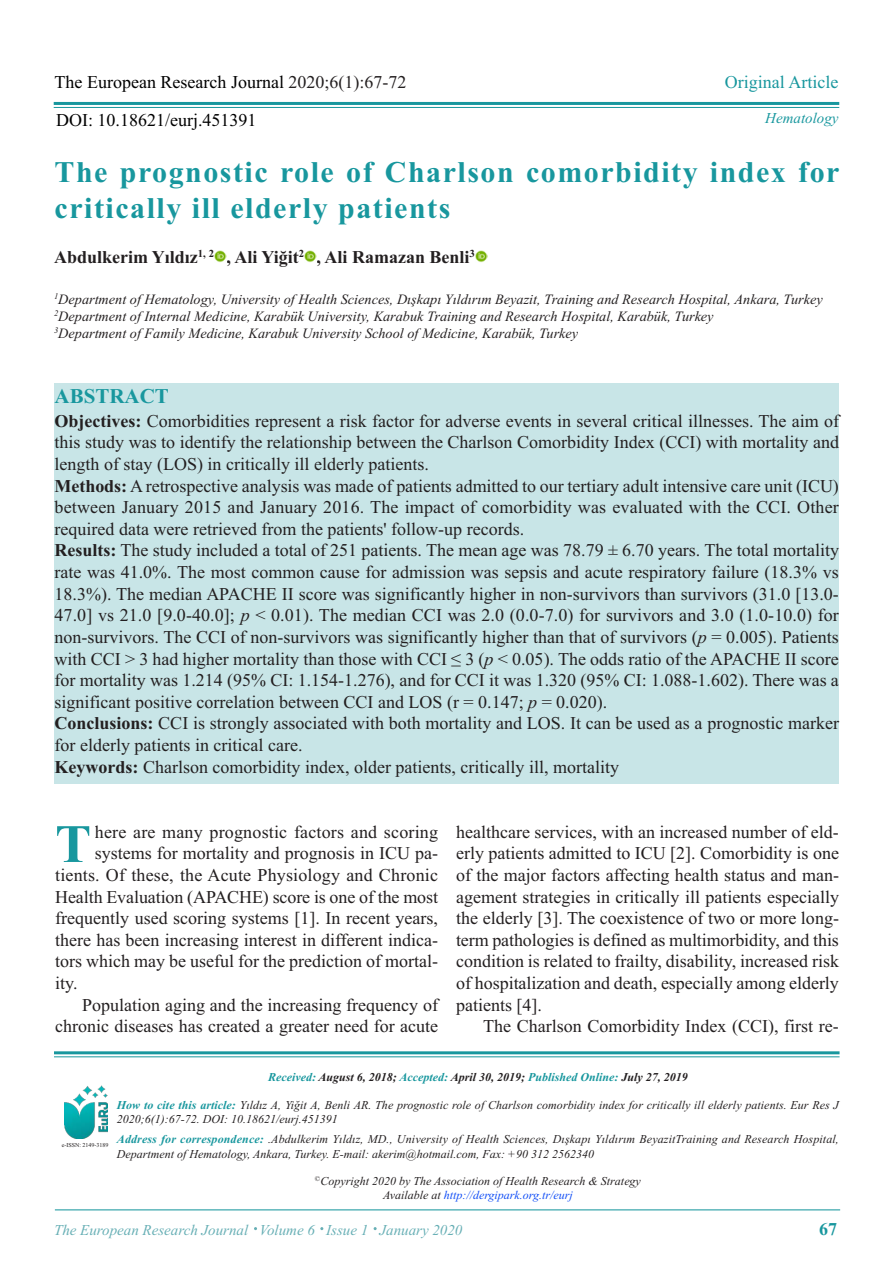
<style>
.page{position:relative;width:893px;height:1263px;background:#fff}
.page>*{position:absolute;margin:0;border:0;box-sizing:border-box;transform-origin:0 0}
.t1{font:700 54px "Times New Roman";color:#18979e}
.t2{font:700 30px/36px "Times New Roman";letter-spacing:.05em;color:#18979e}
.t3{font:700 21px "Times New Roman";color:#18979e}
.t4{font:18px/21.6px "Times New Roman";color:#231f20}
.t5{font:18px/38.4px "Times New Roman";color:#000}
.t6{font:700 18px "Times New Roman";color:#231f20}
.t7{font:18px "Times New Roman";color:#18979e}
.t8{font:700 18px "Times New Roman";color:#18979e}
.t9{font:italic 15px "Times New Roman";color:#67afb5}
.t10{font:italic 15px "Times New Roman";color:#18979e}
.t11{font:italic 14.25px/17.1px "Times New Roman";color:#231f20}
.t12{font:italic 12px/14.4px "Times New Roman";letter-spacing:.005em;color:#231f20}
.t13{font:italic 700 12px "Times New Roman";color:#231f20}
.t14{font:6px "Times New Roman";color:#231f20}
.s1{color:#231f20}
.s2{font-weight:700}
.s3{font-style:italic}
.s4{color:#18979e}
.s5{font-weight:700;color:#18979e}
.s6{color:#104df6}
</style>
<div class="page">
<svg style="left:475px;top:251px;width:12px;height:12px"></svg>
<svg style="left:304px;top:251px;width:12px;height:12px"></svg>
<svg style="left:214px;top:251px;width:12px;height:12px"></svg>
<div style="left:55px;top:383px;width:784px;height:400px;background:#c8e5e7"></div>
<img style="left:65px;top:1085px;width:42px;height:54px">
<hr style="left:55px;top:1209px;width:785px;height:1px;background:#18979e">
<hr style="left:54px;top:1051px;width:785px;height:3px;background:#18979e">
<hr style="left:54px;top:1056px;width:785px;height:1px;background:#18979e">
<hr style="left:54px;top:102px;width:785px;height:3px;background:#18979e">
<hr style="left:54px;top:107px;width:785px;height:1px;background:#18979e">
<p class="t5" style="left:55px;top:63px;width:353px">The European Research Journal <span class="s1">2020;6(1):67-72<br></span>DOI: 10.18621/eurj.451391</p>
<p class="t7" style="left:725px;top:71px;width:115px">Original Article</p>
<p class="t10" style="left:765px;top:109px;width:75px">Hematology</p>
<h2 class="t2" style="left:55px;top:153px;width:786px">The prognostic role of Charlson comorbidity index for critically ill elderly patients</h2>
<p class="t6" style="left:54px;top:246px;width:422px">Abdulkerim Yıldız<sup>1,</sup> <sup>2</sup> , Ali Yiğit<sup>2</sup> , Ali Ramazan Benli<sup>3</sup></p>
<p class="t11" style="left:54px;top:290px;width:770px"><sup>1</sup>Department of Hematology, University of Health Sciences, Dışkapı Yıldırım Beyazit, Training and Research Hospital, Ankara, Turkey<br><sup>2</sup>Department of Internal Medicine, Karabük University, Karabuk Training and Research Hospital, Karabük, Turkey<br><sup>3</sup>Department of Family Medicine, Karabuk University School of Medicine, Karabük, Turkey</p>
<p class="t3" style="left:55px;top:384px;width:116px">ABSTRACT</p>
<p class="t4" style="left:55px;top:410px;width:786px"><span class="s2">Objectives:</span> Comorbidities represent a risk factor for adverse events in several critical illnesses. The aim of this study was to identify the relationship between the Charlson Comorbidity Index (CCI) with mortality and length of stay (LOS) in critically ill elderly patients.<br><span class="s2">Methods:</span> A retrospective analysis was made of patients admitted to our tertiary adult intensive care unit (ICU) between January 2015 and January 2016. The impact of comorbidity was evaluated with the CCI. Other required data were retrieved from the patients' follow-up records.<br><span class="s2">Results:</span> The study included a total of 251 patients. The mean age was 78.79 ± 6.70 years. The total mortality rate was 41.0%. The most common cause for admission was sepsis and acute respiratory failure (18.3% vs 18.3%). The median APACHE II score was significantly higher in non-survivors than survivors (31.0 [13.0- 47.0] vs 21.0 [9.0-40.0]; <span class="s3">p</span> &lt; 0.01). The median CCI was 2.0 (0.0-7.0) for survivors and 3.0 (1.0-10.0) for non-survivors. The CCI of non-survivors was significantly higher than that of survivors (<span class="s3">p</span> = 0.005). Patients with CCI &gt; 3 had higher mortality than those with CCI ≤ 3 (<span class="s3">p</span> &lt; 0.05). The odds ratio of the APACHE II score for mortality was 1.214 (95% CI: 1.154-1.276), and for CCI it was 1.320 (95% CI: 1.088-1.602). There was a significant positive correlation between CCI and LOS (r = 0.147; <span class="s3">p</span> = 0.020).<br><span class="s2">Conclusions:</span> CCI is strongly associated with both mortality and LOS. It can be used as a prognostic marker for elderly patients in critical care.<br><span class="s2">Keywords:</span> Charlson comorbidity index, older patients, critically ill, mortality</p>
<p class="t4" style="left:95px;top:821px;width:345px">here are many prognostic factors and scoring</p>
<p class="t4" style="left:95px;top:842px;width:345px">systems for mortality and prognosis in ICU pa-</p>
<p class="t4" style="left:55px;top:864px;width:384px">tients. Of these, the Acute Physiology and Chronic</p>
<p class="t4" style="left:55px;top:886px;width:384px">Health Evaluation (APACHE) score is one of the most</p>
<p class="t4" style="left:55px;top:907px;width:384px">frequently used scoring systems [1]. In recent years,</p>
<p class="t4" style="left:55px;top:929px;width:384px">there has been increasing interest in different indica-</p>
<p class="t4" style="left:55px;top:950px;width:384px">tors which may be useful for the prediction of mortal-</p>
<p class="t4" style="left:55px;top:972px;width:24px">ity.</p>
<p class="t4" style="left:82px;top:994px;width:357px">Population aging and the increasing frequency of</p>
<p class="t4" style="left:55px;top:1015px;width:384px">chronic diseases has created a greater need for acute</p>
<h1 class="t1" style="left:55px;top:812px;width:38px">T</h1>
<p class="t4" style="left:456px;top:821px;width:384px;text-align:justify">healthcare services, with an increased number of eld&shy;erly patients admitted to ICU [2]. Comorbidity is one of the major factors affecting health status and man&shy;agement strategies in critically ill patients especially the elderly [3]. The coexistence of two or more long&shy;term pathologies is defined as multimorbidity, and this condition is related to frailty, disability, increased risk of hospitalization and death, especially among elderly patients [4].</p>
<p class="t4" style="left:483px;top:1015px;width:357px">The Charlson Comorbidity Index (CCI), first re-</p>
<p class="t13" style="left:268px;top:1070px;width:421px"><span class="s4">Received:</span> August 6, 2018; <span class="s4">Accepted:</span> April 30, 2019; <span class="s4">Published Online:</span> July 27, 2019</p>
<p class="t12" style="left:117px;top:1097px;width:724px"><span class="s5">How to cite this article:</span> Yıldız A, Yiğit A, Benli AR. The prognostic role of Charlson comorbidity index for critically ill elderly patients. Eur Res J<br>2020;6(1):67-72. DOI: 10.18621/eurj.451391</p>
<p class="t12" style="left:117px;top:1132px;width:724px"><span class="s5">Address for correspondence:</span> .Abdulkerim Yıldız, MD., University of Health Sciences, Dışkapı Yıldırım BeyazitTraining and Research Hospital,<br>Department of Hematology, Ankara, Turkey. E-mail: akerim@hotmail.com, Fax: +90 312 2562340</p>
<p class="t12" style="left:315px;top:1173px;width:328px;text-align:center"><sup>©</sup>Copyright 2020 by The Association of Health Research &amp; Strategy<br>Available at <span class="s6">http://dergipark.org.tr/eurj</span></p>
<p class="t14" style="left:62px;top:1142px;width:48px">e-ISSN: 2149-3189</p>
<p class="t9" style="left:54px;top:1221px;width:410px">The European Research Journal Volume 6 Issue 1 January 2020</p>
<p class="t8" style="left:819px;top:1218px;width:19px">67</p>
</div>
